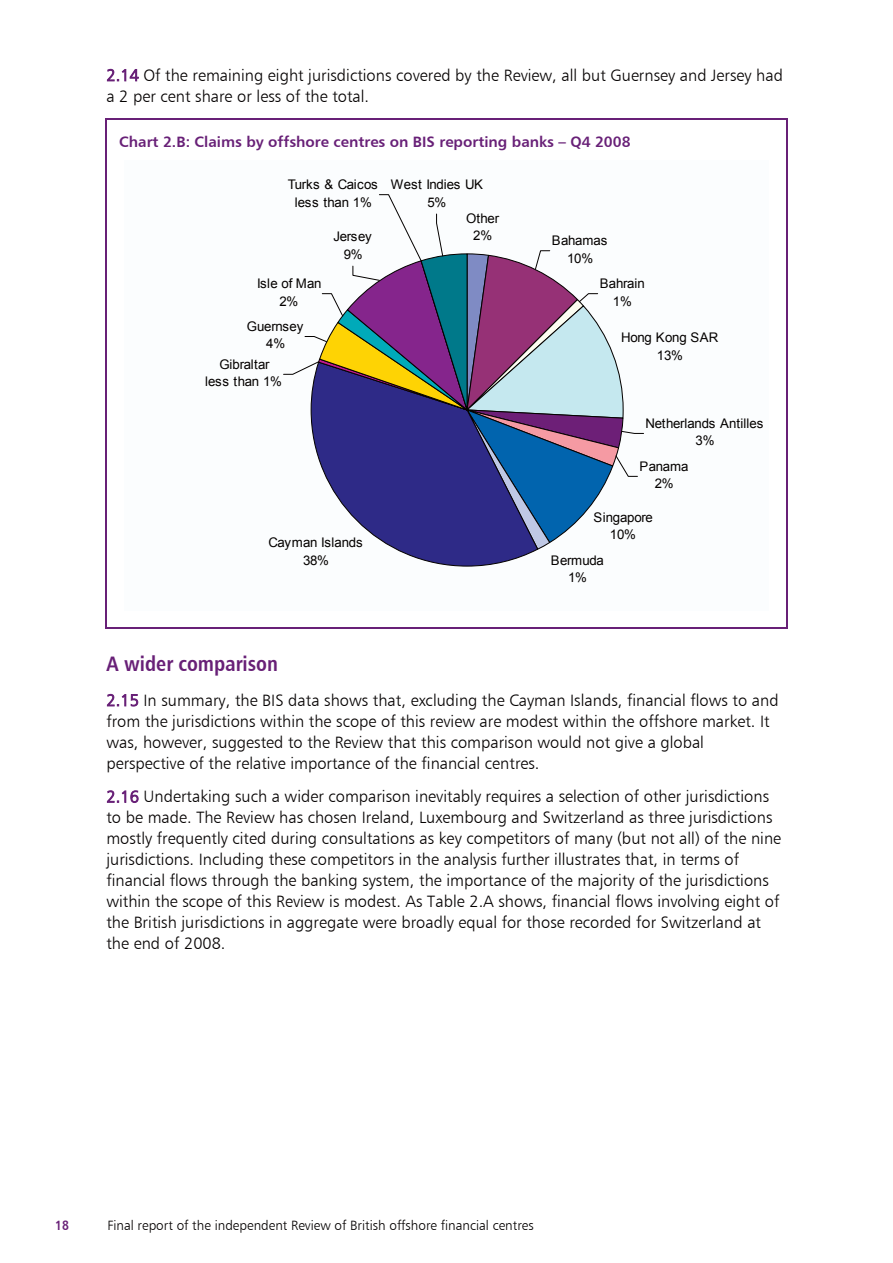
<style>
.page{position:relative;width:893px;height:1263px;background:#fff}
.page>*{position:absolute;margin:0;border:0;box-sizing:border-box;transform-origin:0 0}
.t1{font:700 21px "Humnst 777 Cn BT";color:#682077}
.t2{font:16.5px/21px "Humnst 777 Lt BT";color:#040100}
.t3{font:700 15px "Humnst 777 BT";color:#682077}
.t4{font:13.5px "Humnst 777 Lt BT";color:#040100}
.t5{font:700 13.5px "Humnst 777 Cn BT";color:#682077}
.t6{font:13.2px/17.4px "Arial";letter-spacing:-.015em;color:#040100;text-align:center}
.s1{color:#682077}
</style>
<div class="page">
<div style="left:124px;top:160px;width:645px;height:450px;background:#fbfdfe"></div>
<svg style="left:399px;top:551px;width:136px;height:16px;fill:#2e2a87"></svg>
<svg style="left:325px;top:476px;width:284px;height:75px"></svg>
<svg style="left:283px;top:195px;width:360px;height:281px"></svg>
<svg style="left:106px;top:120px;width:1px;height:12px"></svg>
<hr style="left:106px;top:118px;width:680px;height:2px;background:#682077">
<svg style="left:786px;top:118px;width:1px;height:14px"></svg>
<hr style="left:106px;top:132px;width:1px;height:496px;background:#682077">
<hr style="left:106px;top:627px;width:680px;height:1px;background:#682077">
<hr style="left:786px;top:132px;width:1px;height:496px;background:#682077">
<p class="t2" style="left:106px;top:64px;width:678px"><span class="s1">2.14</span> Of the remaining eight jurisdictions covered by the Review, all but Guernsey and Jersey had a 2 per cent share or less of the total.</p>
<p class="t3" style="left:119px;top:132px;width:513px">Chart 2.B: Claims by offshore centres on BIS reporting banks – Q4 2008</p>
<p class="t6" style="left:288px;top:176px;width:92px">Turks &amp; Caicos less than 1%</p>
<p class="t6" style="left:391px;top:176px;width:94px">West Indies UK<br>5%</p>
<p class="t6" style="left:257px;top:275px;width:66px">Isle of Man<br>2%</p>
<p class="t6" style="left:247px;top:318px;width:58px">Guernsey<br>4%</p>
<p class="t6" style="left:205px;top:356px;width:79px">Gibraltar less than 1%</p>
<p class="t6" style="left:333px;top:228px;width:40px">Jersey<br>9%</p>
<p class="t6" style="left:268px;top:534px;width:96px">Cayman Islands<br>38%</p>
<p class="t6" style="left:466px;top:210px;width:34px">Other<br>2%</p>
<p class="t6" style="left:552px;top:232px;width:57px">Bahamas<br>10%</p>
<p class="t6" style="left:599px;top:275px;width:47px">Bahrain<br>1%</p>
<p class="t6" style="left:621px;top:329px;width:99px">Hong Kong SAR<br>13%</p>
<p class="t6" style="left:645px;top:415px;width:119px">Netherlands Antilles<br>3%</p>
<p class="t6" style="left:639px;top:458px;width:51px">Panama<br>2%</p>
<p class="t6" style="left:593px;top:509px;width:61px">Singapore<br>10%</p>
<p class="t6" style="left:551px;top:551px;width:55px">Bermuda<br>1%</p>
<p class="t1" style="left:106px;top:651px;width:173px">A wider comparison</p>
<p class="t2" style="left:106px;top:689px;width:673px"><span class="s1">2.15</span> In summary, the BIS data shows that, excluding the Cayman Islands, financial flows to and from the jurisdictions within the scope of this review are modest within the offshore market. It was, however, suggested to the Review that this comparison would not give a global perspective of the relative importance of the financial centres.</p>
<p class="t2" style="left:106px;top:786px;width:676px"><span class="s1">2.16</span> Undertaking such a wider comparison inevitably requires a selection of other jurisdictions to be made. The Review has chosen Ireland, Luxembourg and Switzerland as three jurisdictions mostly frequently cited during consultations as key competitors of many (but not all) of the nine jurisdictions. Including these competitors in the analysis further illustrates that, in terms of financial flows through the banking system, the importance of the majority of the jurisdictions within the scope of this Review is modest. As Table 2.A shows, financial flows involving eight of the British jurisdictions in aggregate were broadly equal for those recorded for Switzerland at the end of 2008.</p>
<p class="t5" style="left:55px;top:1217px;width:15px">18</p>
<p class="t4" style="left:107px;top:1217px;width:428px">Final report of the independent Review of British offshore financial centres</p>
</div>
